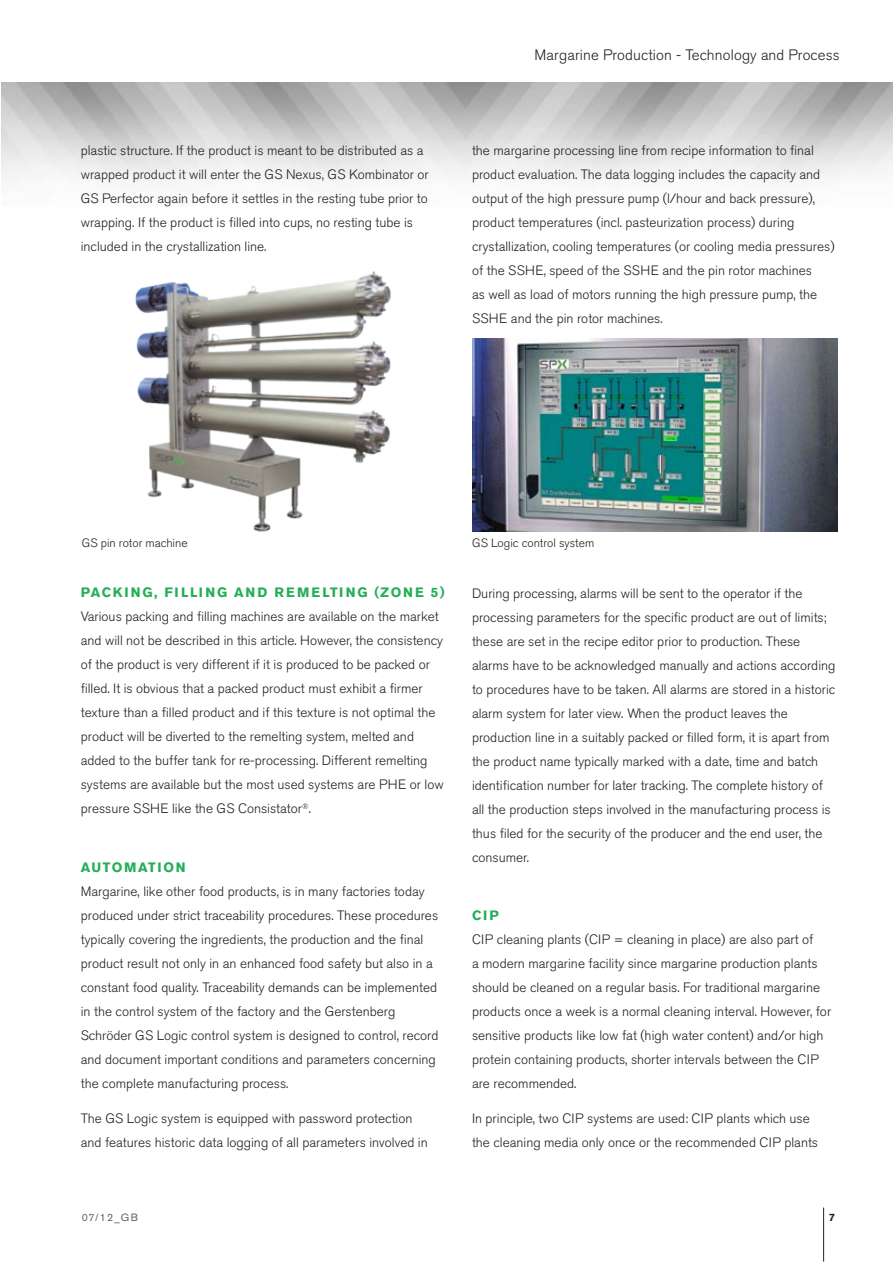
<style>
.page{position:relative;width:893px;height:1263px;background:#fff}
.page>*{position:absolute;margin:0;border:0;box-sizing:border-box;transform-origin:0 0}
.t1{font:300 15px "Akzidenz Grotesk Pro";letter-spacing:.01em;color:#231f20}
.Body_Copy__16pt_Lead{font:300 13.5px/24px "Akzidenz Grotesk Pro";color:#231f20}
.Headline__Large__All{font:700 13.5px "Akzidenz Grotesk Pro";letter-spacing:.14em;color:#24ae57}
.Headline__Large__All-2{font:700 13.5px "Akzidenz Grotesk Pro";letter-spacing:.12em;color:#24ae57}
.TOC_Title{font:300 12px "Akzidenz Grotesk Pro";color:#231f20}
.t2{font:10.5px "Akzidenz Grotesk Pro";color:#636366}
.t3{font:700 10.5px "Akzidenz Grotesk Pro";color:#231f20}
</style>
<div class="page">
<hr style="left:823px;top:1207px;width:1px;height:54px;background:#231f20">
<img style="left:135px;top:271px;width:256px;height:261px">
<img style="left:472px;top:338px;width:366px;height:194px">
<p class="Body_Copy__16pt_Lead" style="left:81px;top:138px;width:349px">plastic structure. If the product is meant to be distributed as a wrapped product it will enter the GS Nexus, GS Kombinator or GS Perfector again before it settles in the resting tube prior to wrapping. If the product is filled into cups, no resting tube is included in the crystallization line.</p>
<p class="t1" style="left:535px;top:45px;width:307px">Margarine Production - Technology and Process</p>
<p class="Body_Copy__16pt_Lead" style="left:472px;top:138px;width:364px">the margarine processing line from recipe information to final product evaluation. The data logging includes the capacity and output of the high pressure pump (l/hour and back pressure), product temperatures (incl. pasteurization process) during crystallization, cooling temperatures (or cooling media pressures) of the SSHE, speed of the SSHE and the pin rotor machines<br>as well as load of motors running the high pressure pump, the SSHE and the pin rotor machines.</p>
<p class="TOC_Title" style="left:82px;top:535px;width:107px">GS pin rotor machine</p>
<p class="TOC_Title" style="left:472px;top:535px;width:124px">GS Logic control system</p>
<p class="Headline__Large__All" style="left:81px;top:584px;width:365px">PACKING, FILLING AND REMELTING (ZONE 5)</p>
<p class="Body_Copy__16pt_Lead" style="left:81px;top:605px;width:364px">Various packing and filling machines are available on the market and will not be described in this article. However, the consistency of the product is very different if it is produced to be packed or filled. It is obvious that a packed product must exhibit a firmer texture than a filled product and if this texture is not optimal the product will be diverted to the remelting system, melted and added to the buffer tank for re-processing. Different remelting systems are available but the most used systems are PHE or low pressure SSHE like the GS Consistator<sup>®</sup>.</p>
<p class="Headline__Large__All-2" style="left:81px;top:858px;width:106px">AUTOMATION</p>
<p class="Body_Copy__16pt_Lead" style="left:81px;top:879px;width:359px">Margarine, like other food products, is in many factories today produced under strict traceability procedures. These procedures typically covering the ingredients, the production and the final product result not only in an enhanced food safety but also in a constant food quality. Traceability demands can be implemented in the control system of the factory and the Gerstenberg Schröder GS Logic control system is designed to control, record and document important conditions and parameters concerning the complete manufacturing process.</p>
<p class="Body_Copy__16pt_Lead" style="left:81px;top:1106px;width:348px">The GS Logic system is equipped with password protection and features historic data logging of all parameters involved in</p>
<p class="Body_Copy__16pt_Lead" style="left:472px;top:581px;width:365px">During processing, alarms will be sent to the operator if the processing parameters for the specific product are out of limits; these are set in the recipe editor prior to production. These alarms have to be acknowledged manually and actions according to procedures have to be taken. All alarms are stored in a historic alarm system for later view. When the product leaves the production line in a suitably packed or filled form, it is apart from the product name typically marked with a date, time and batch identification number for later tracking. The complete history of all the production steps involved in the manufacturing process is thus filed for the security of the producer and the end user, the consumer.</p>
<p class="Headline__Large__All-2" style="left:472px;top:907px;width:28px">CIP</p>
<p class="Body_Copy__16pt_Lead" style="left:472px;top:927px;width:361px">CIP cleaning plants (CIP = cleaning in place) are also part of<br>a modern margarine facility since margarine production plants should be cleaned on a regular basis. For traditional margarine products once a week is a normal cleaning interval. However, for sensitive products like low fat (high water content) and/or high protein containing products, shorter intervals between the CIP are recommended.</p>
<p class="Body_Copy__16pt_Lead" style="left:472px;top:1106px;width:348px">In principle, two CIP systems are used: CIP plants which use the cleaning media only once or the recommended CIP plants</p>
<p class="t2" style="left:82px;top:1210px;width:58px">07/12_GB</p>
<p class="t3" style="left:829px;top:1210px;width:7px">7</p>
</div>
